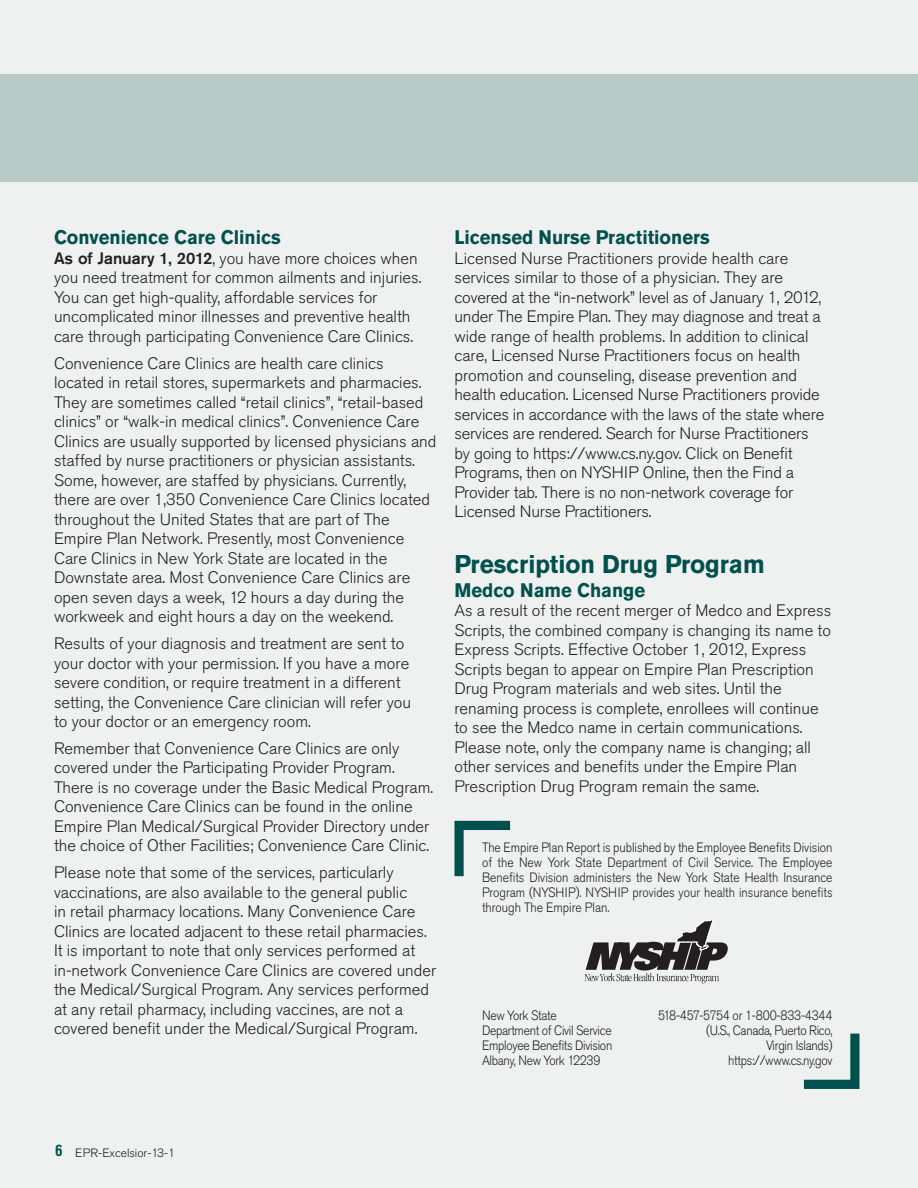
<style>
.page{position:relative;width:918px;height:1188px;background:#eff1f1}
.page>*{position:absolute;margin:0;border:0;box-sizing:border-box;transform-origin:0 0}
._17_point_head{font:700 25.5px "Akzidenz Grotesk Std";color:#00514d;scale:.95 1}
.Body_Heads{font:700 19.5px "Akzidenz Grotesk Std";color:#00514d;scale:.95 1}
.body{font:300 16.5px/19.5px "Akzidenz Grotesk Std";color:#231f20}
.nyship_box{font:300 13.5px/15px "Akzidenz Grotesk Std";color:#231f20;text-align:justify;scale:.9 1}
.Disclaimers{font:300 13.5px/15px "Akzidenz Grotesk Std";letter-spacing:-.025em;color:#231f20;scale:.9 1}
.t1{font:300 12px "Akzidenz Grotesk Std";color:#231f20}
.s1{font-weight:500}
.s2{font-family:"Swiss 721 BT";font-weight:700;font-stretch:condensed;font-size:15px;color:#00514d}
</style>
<div class="page">
<div style="left:0;top:74px;width:918px;height:108px;background:#b8cbc9"></div>
<svg style="left:585px;top:919px;width:143px;height:65px"></svg>
<svg style="left:454px;top:821px;width:56px;height:55px"></svg>
<svg style="left:804px;top:1034px;width:55px;height:55px"></svg>
<p class="Body_Heads" style="left:54px;top:226px;width:240px">Convenience Care Clinics</p>
<p class="body" style="left:54px;top:249px;width:369px"><span class="s1">As of January 1, 2012</span>, you have more choices when you need treatment for common ailments and injuries.<br>You can get high-quality, affordable services for uncomplicated minor illnesses and preventive health care through participating Convenience Care Clinics.</p>
<p class="body" style="left:54px;top:353px;width:384px">Convenience Care Clinics are health care clinics located in retail stores, supermarkets and pharmacies.<br>They are sometimes called “retail clinics”, “retail-based clinics” or “walk-in medical clinics”. Convenience Care Clinics are usually supported by licensed physicians and staffed by nurse practitioners or physician assistants.<br>Some, however, are staffed by physicians. Currently, there are over 1,350 Convenience Care Clinics located throughout the United States that are part of The Empire Plan Network. Presently, most Convenience Care Clinics in New York State are located in the Downstate area. Most Convenience Care Clinics are open seven days a week, 12 hours a day during the workweek and eight hours a day on the weekend.</p>
<p class="body" style="left:54px;top:634px;width:359px">Results of your diagnosis and treatment are sent to your doctor with your permission. If you have a more severe condition, or require treatment in a different setting, the Convenience Care clinician will refer you to your doctor or an emergency room.</p>
<p class="body" style="left:54px;top:739px;width:381px">Remember that Convenience Care Clinics are only covered under the Participating Provider Program.<br>There is no coverage under the Basic Medical Program.<br>Convenience Care Clinics can be found in the online Empire Plan Medical/Surgical Provider Directory under the choice of Other Facilities; Convenience Care Clinic.</p>
<p class="body" style="left:54px;top:863px;width:384px">Please note that some of the services, particularly vaccinations, are also available to the general public<br>in retail pharmacy locations. Many Convenience Care Clinics are located adjacent to these retail pharmacies.<br>It is important to note that only services performed at in-network Convenience Care Clinics are covered under the Medical/Surgical Program. Any services performed at any retail pharmacy, including vaccines, are not a covered benefit under the Medical/Surgical Program.</p>
<p class="Body_Heads" style="left:454px;top:226px;width:270px">Licensed Nurse Practitioners</p>
<p class="body" style="left:454px;top:249px;width:371px">Licensed Nurse Practitioners provide health care services similar to those of a physician. They are covered at the “in-network” level as of January 1, 2012, under The Empire Plan. They may diagnose and treat a wide range of health problems. In addition to clinical care, Licensed Nurse Practitioners focus on health promotion and counseling, disease prevention and health education. Licensed Nurse Practitioners provide services in accordance with the laws of the state where services are rendered. Search for Nurse Practitioners by going to https://www.cs.ny.gov. Click on Benefit Programs, then on NYSHIP Online, then the Find a Provider tab. There is no non-network coverage for Licensed Nurse Practitioners.</p>
<p class="_17_point_head" style="left:454px;top:549px;width:328px">Prescription Drug Program</p>
<p class="Body_Heads" style="left:454px;top:579px;width:202px">Medco Name Change</p>
<p class="body" style="left:454px;top:601px;width:378px">As a result of the recent merger of Medco and Express Scripts, the combined company is changing its name to Express Scripts. Effective October 1, 2012, Express Scripts began to appear on Empire Plan Prescription Drug Program materials and web sites. Until the renaming process is complete, enrollees will continue to see the Medco name in certain communications.<br>Please note, only the company name is changing; all other services and benefits under the Empire Plan Prescription Drug Program remain the same.</p>
<p class="nyship_box" style="left:482px;top:840px;width:391px">The Empire Plan Report is published by the Employee Benefits Division of the New York State Department of Civil Service. The Employee Benefits Division administers the New York State Health Insurance Program (NYSHIP). NYSHIP provides your health insurance benefits through The Empire Plan.</p>
<p class="Disclaimers" style="left:482px;top:1008px;width:146px">New York State<br>Department of Civil Service<br>Employee Benefits Division<br>Albany, New York 12239</p>
<p class="Disclaimers" style="left:658px;top:1008px;width:195px;text-align:right">518-457-5754 or 1-800-833-4344 (U.S., Canada, Puerto Rico,<br>Virgin Islands)<br>https://www.cs.ny.gov</p>
<p class="t1" style="left:55px;top:1146px;width:122px"><span class="s2">6</span> EPR-Excelsior-13-1</p>
</div>
